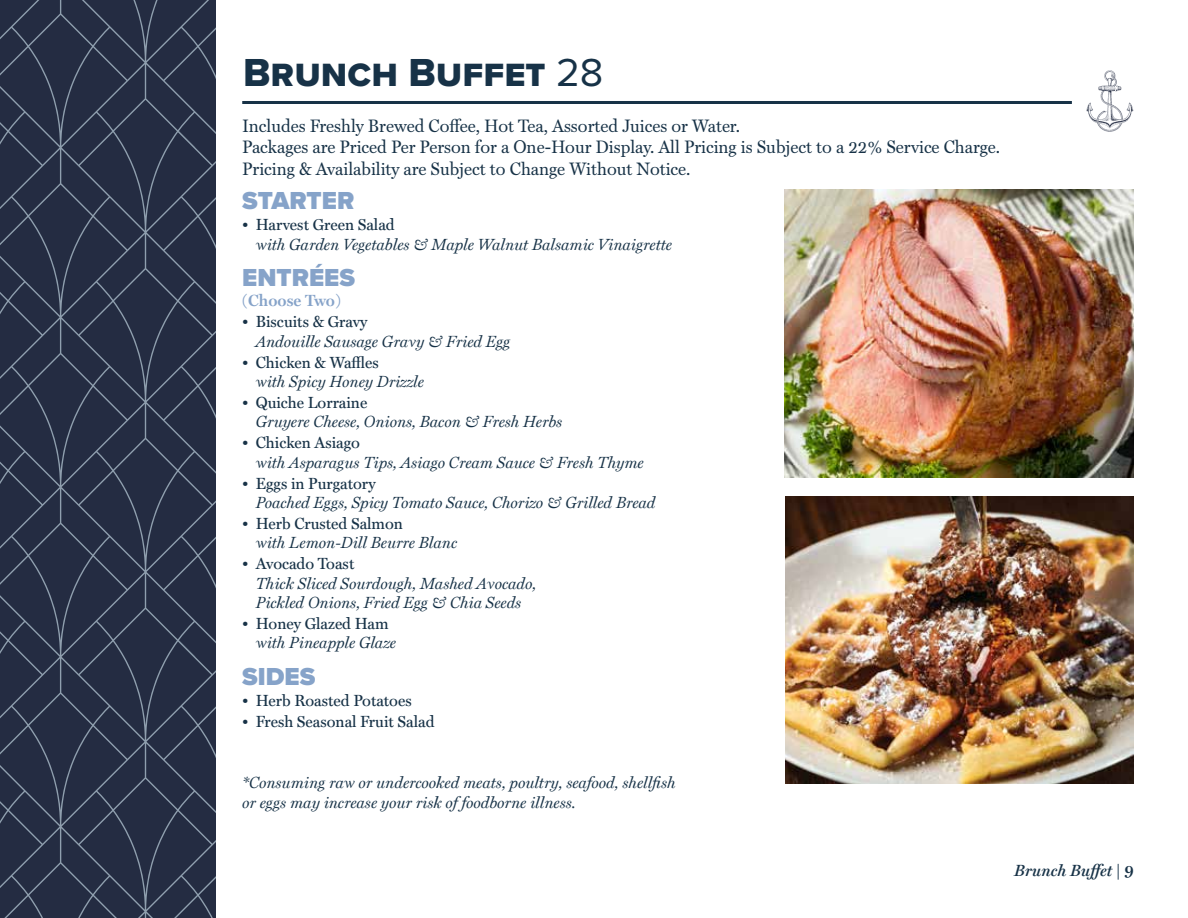
<style>
.page{position:relative;width:1188px;height:918px;background:#fff}
.page>*{position:absolute;margin:0;border:0;box-sizing:border-box;transform-origin:0 0}
.t1{font:40.5px "Proxima Nova Extrabld";color:#173247}
.t2{font:900 25.5px "Proxima Nova";color:#86a3c9}
.t3{font:18px/21.6px "HK Serif";color:#173247}
.t4{font:italic 600 16.5px "HK Serif";color:#173247}
.t5{font:700 16.5px "HK Serif";color:#86a3c9}
.t6{font:italic 16.2px/19.4px "HK Serif";color:#173247}
.t7{font:500 16.2px "HK Serif";color:#173247}
.s1{font-family:"Proxima Nova"}
.s2{font-weight:700;font-style:normal}
</style>
<div class="page">
<svg style="left:0;top:0;width:216px;height:487px;background:#2b3349"></svg>
<svg style="left:0;top:487px;width:216px;height:431px;background:#2b3349"></svg>
<hr style="left:242px;top:101px;width:830px;height:3px;background:#173247">
<svg style="left:1086px;top:70px;width:47px;height:62px"></svg>
<img style="left:785px;top:189px;width:348px;height:289px">
<img style="left:786px;top:496px;width:347px;height:288px">
<h1 class="t1" style="left:243px;top:42px;width:362px">Brunch Buffet <span class="s1">28</span></h1>
<p class="t3" style="left:242px;top:114px;width:759px">Includes Freshly Brewed Coffee, Hot Tea, Assorted Juices or Water.<br>Packages are Priced Per Person for a One-Hour Display. All Pricing is Subject to a 22% Service Charge.<br>Pricing &amp; Availability are Subject to Change Without Notice.</p>
<h2 class="t2" style="left:242px;top:182px;width:114px">STARTER</h2>
<p class="t7" style="left:242px;top:214px;width:154px">• Harvest Green Salad</p>
<p class="t6" style="left:256px;top:234px;width:418px">with Garden Vegetables &amp; Maple Walnut Balsamic Vinaigrette</p>
<h2 class="t2" style="left:242px;top:259px;width:114px">ENTRÉES</h2>
<p class="t5" style="left:242px;top:289px;width:100px">(Choose Two)</p>
<p class="t7" style="left:242px;top:311px;width:127px">• Biscuits &amp; Gravy</p>
<p class="t6" style="left:256px;top:331px;width:256px">Andouille Sausage Gravy &amp; Fried Egg</p>
<p class="t7" style="left:242px;top:351px;width:138px">• Chicken &amp; Waffles</p>
<p class="t6" style="left:256px;top:371px;width:170px">with Spicy Honey Drizzle</p>
<p class="t7" style="left:242px;top:391px;width:127px">• Quiche Lorraine</p>
<p class="t6" style="left:256px;top:411px;width:308px">Gruyere Cheese, Onions, Bacon &amp; Fresh Herbs</p>
<p class="t7" style="left:242px;top:432px;width:119px">• Chicken Asiago</p>
<p class="t6" style="left:256px;top:452px;width:390px">with Asparagus Tips, Asiago Cream Sauce &amp; Fresh Thyme</p>
<p class="t7" style="left:242px;top:472px;width:135px">• Eggs in Purgatory</p>
<p class="t6" style="left:256px;top:492px;width:401px">Poached Eggs, Spicy Tomato Sauce, Chorizo &amp; Grilled Bread</p>
<p class="t7" style="left:242px;top:512px;width:162px">• Herb Crusted Salmon</p>
<p class="t6" style="left:256px;top:532px;width:203px">with Lemon-Dill Beurre Blanc</p>
<p class="t7" style="left:242px;top:553px;width:114px">• Avocado Toast</p>
<p class="t6" style="left:256px;top:573px;width:282px">Thick Sliced Sourdough, Mashed Avocado,<br>Pickled Onions, Fried Egg &amp; Chia Seeds</p>
<p class="t7" style="left:242px;top:612px;width:148px">• Honey Glazed Ham</p>
<p class="t6" style="left:256px;top:632px;width:142px">with Pineapple Glaze</p>
<h2 class="t2" style="left:242px;top:657px;width:75px">SIDES</h2>
<p class="t7" style="left:242px;top:689px;width:171px">• Herb Roasted Potatoes</p>
<p class="t7" style="left:242px;top:710px;width:194px">• Fresh Seasonal Fruit Salad</p>
<p class="t6" style="left:242px;top:772px;width:435px">*Consuming raw or undercooked meats, poultry, seafood, shellfish or eggs may increase your risk of foodborne illness.</p>
<p class="t4" style="left:1014px;top:860px;width:121px">Brunch Buffet <span class="s2">| 9</span></p>
</div>
